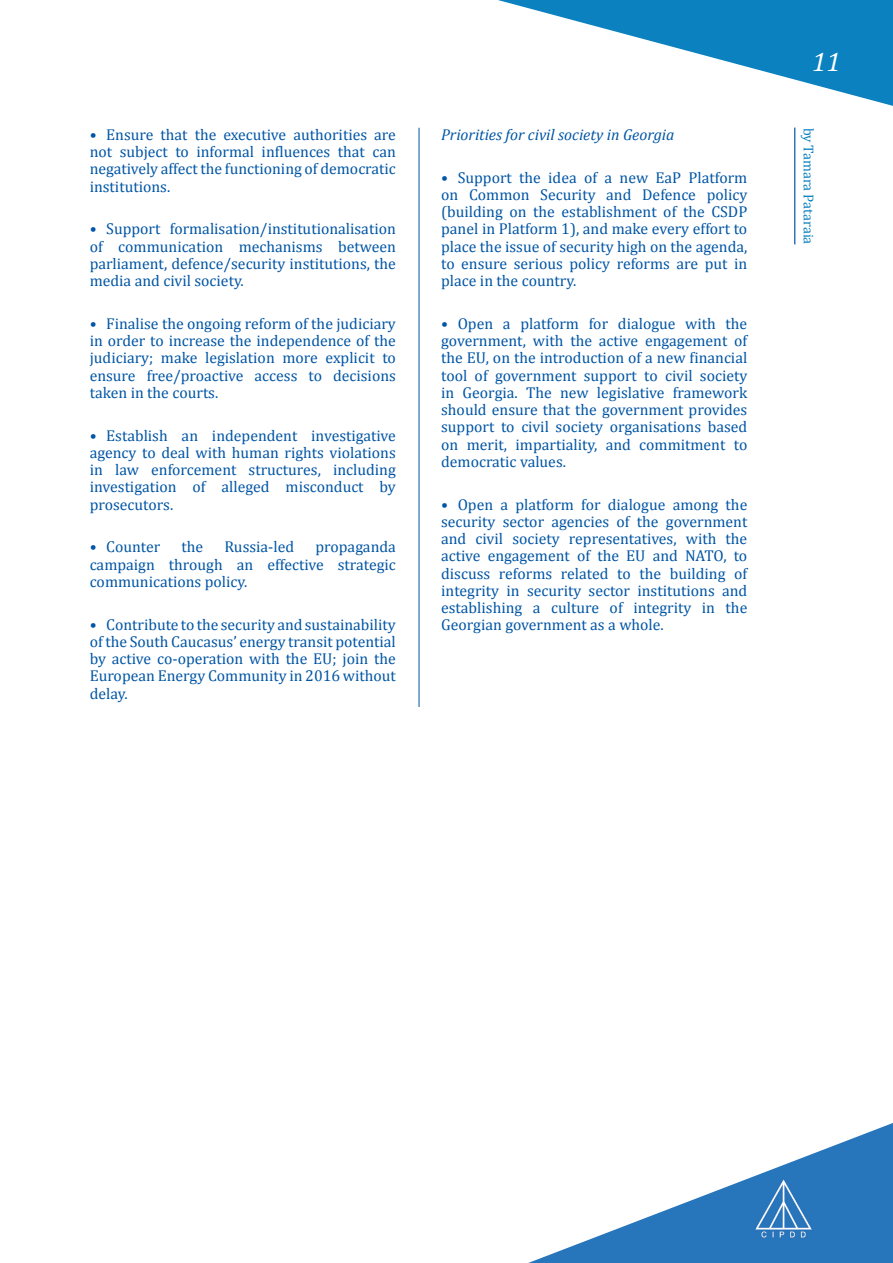
<style>
.page{position:relative;width:893px;height:1263px;background:#fff}
.page>*{position:absolute;margin:0;border:0;box-sizing:border-box;transform-origin:0 0}
.t1{font:italic 27px "Cambria";color:#fff}
.t2{font:15.75px/17.2px "Cambria";color:#0155a5;text-align:justify}
.Body_text{font:italic 15.75px "Cambria";color:#0155a5}
.t3{font:14.25px "Cambria";color:#0b81c0}
</style>
<div class="page">
<svg style="left:528px;top:1123px;width:365px;height:140px"></svg>
<hr style="left:419px;top:128px;width:1px;height:1026px;background:#0155a5">
<hr style="left:794px;top:128px;width:1px;height:116px;background:#0155a5">
<img style="left:752px;top:1178px;width:62px;height:62px">
<svg style="left:498px;top:0;width:395px;height:106px"></svg>
<div style="left:387px;top:707px;width:56px;height:457px;background:#fff"></div>
<p class="t2" style="left:90px;top:126px;width:308px">• Ensure that the executive authorities are not subject to informal influences that can negatively affect the functioning of democratic institutions.</p>
<p class="t2" style="left:90px;top:220px;width:308px">• Support formalisation/institutionalisation of communication mechanisms between parliament, defence/security institutions, the media and civil society.</p>
<p class="t2" style="left:90px;top:315px;width:308px">• Finalise the ongoing reform of the judiciary in order to increase the independence of the judiciary; make legislation more explicit to ensure free/proactive access to decisions taken in the courts.</p>
<p class="t2" style="left:90px;top:427px;width:308px">• Establish an independent investigative agency to deal with human rights violations in law enforcement structures, including investigation of alleged misconduct by prosecutors.</p>
<p class="t2" style="left:90px;top:538px;width:72px">• Counter</p>
<p class="t2" style="left:182px;top:538px;width:23px">the</p>
<p class="t2" style="left:225px;top:538px;width:71px">Russia-led</p>
<p class="t2" style="left:90px;top:538px;width:308px;text-indent:226px">propaganda campaign through an effective strategic communications policy.</p>
<p class="t2" style="left:90px;top:616px;width:308px">• Contribute to the security and sustainability of the South Caucasus’ energy transit potential by active co-operation with the EU; join the European Energy Community in 2016 without delay.</p>
<p class="Body_text" style="left:441px;top:123px;width:235px">Priorities for civil society in Georgia</p>
<p class="t2" style="left:441px;top:169px;width:308px">• Support the idea of a new EaP Platform on Common Security and Defence policy (building on the establishment of the CSDP panel in Platform 1), and make every effort to place the issue of security high on the agenda, to ensure serious policy reforms are put in place in the country.</p>
<p class="t2" style="left:441px;top:315px;width:308px">• Open a platform for dialogue with the government, with the active engagement of the EU, on the introduction of a new financial tool of government support to civil society in Georgia. The new legislative framework should ensure that the government provides support to civil society organisations based on merit, impartiality, and commitment to democratic values.</p>
<p class="t2" style="left:441px;top:496px;width:308px">• Open a platform for dialogue among the security sector agencies of the government and civil society representatives, with the active engagement of the EU and NATO, to discuss reforms related to the building of integrity in security sector institutions and establishing a culture of integrity in the Georgian government as a whole.</p>
<h1 class="t1" style="left:812px;top:43px;width:30px">11</h1>
<p class="t3" style="left:817px;top:128px;width:118px;rotate:90deg">by Tamara Pataraia</p>
</div>
